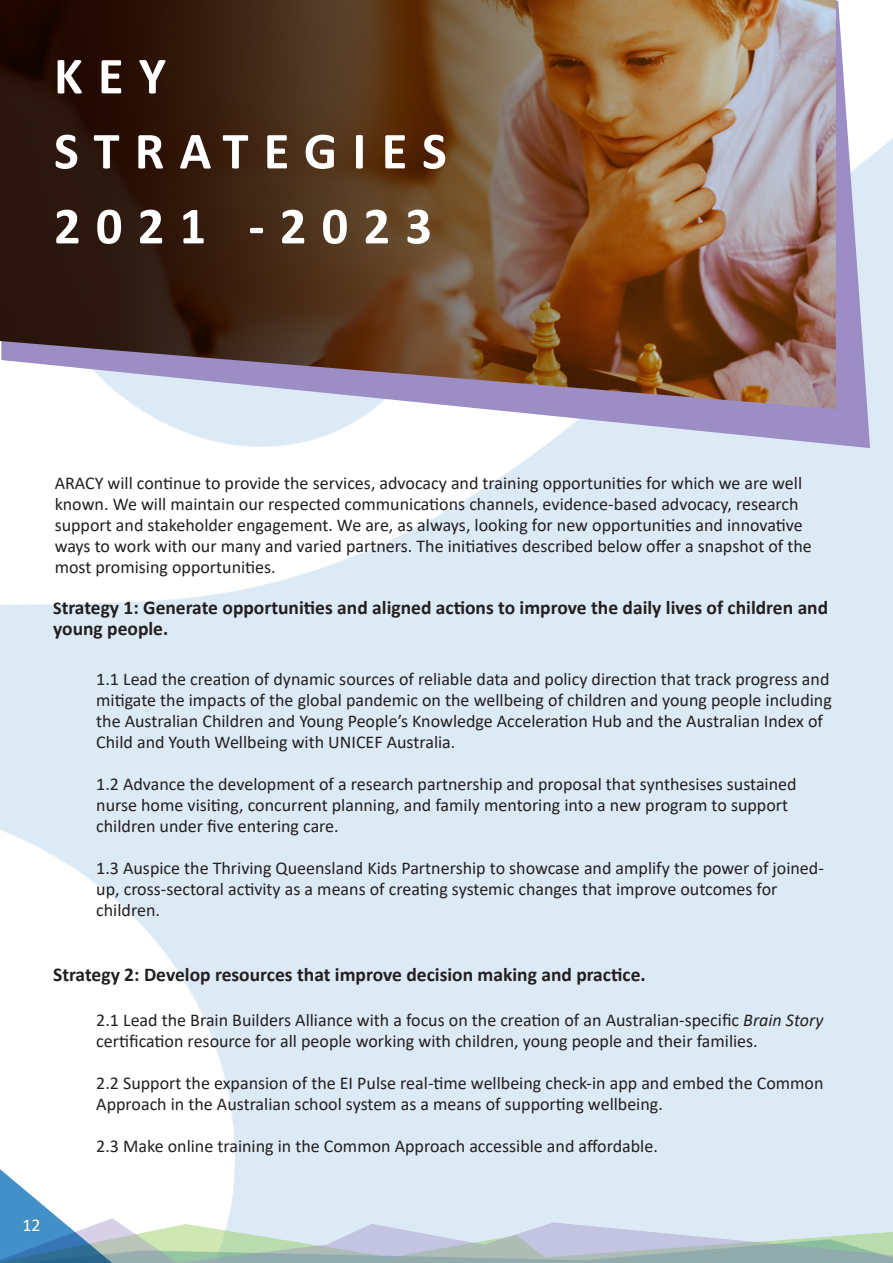
<style>
.page{position:relative;width:893px;height:1263px;background:#fff}
.page>*{position:absolute;margin:0;border:0;box-sizing:border-box;transform-origin:0 0}
.BigWhitePath{font:700 52.5px "Calibri";letter-spacing:.29em;color:#fff}
.t1{font:700 19.5px/21px "Calibri";color:#231f20}
.Basic_Headline_Blue{font:18px/21px "Calibri";color:#231f20}
.t2{font:18px "Calibri";color:#fff}
.s1{font-size:18px}
.s2{font-style:italic}
</style>
<div class="page">
<img style="left:1px;top:1144px;width:892px;height:119px">
<svg style="left:139px;top:1px;width:731px;height:447px"></svg>
<img style="left:0;top:0;width:836px;height:409px">
<p class="BigWhitePath" style="left:54px;top:39px;width:114px">KEY</p>
<p class="BigWhitePath" style="left:54px;top:114px;width:394px">STRATEGIES</p>
<p class="BigWhitePath" style="left:54px;top:189px;width:379px">2021 -2023</p>
<p class="Basic_Headline_Blue" style="left:55px;top:472px;width:759px">ARACY will continue to provide the services, advocacy and training opportunities for which we are well known. We will maintain our respected communications channels, evidence-based advocacy, research support and stakeholder engagement. We are, as always, looking for new opportunities and innovative ways to work with our many and varied partners. The initiatives described below offer a snapshot of the most promising opportunities.</p>
<p class="t1" style="left:53px;top:597px;width:777px"><span class="s1">S</span>trategy 1: Generate opportunities and aligned actions to improve the daily lives of children and young people.</p>
<p class="Basic_Headline_Blue" style="left:96px;top:668px;width:737px">1.1 Lead the creation of dynamic sources of reliable data and policy direction that track progress and mitigate the impacts of the global pandemic on the wellbeing of children and young people including the Australian Children and Young People’s Knowledge Acceleration Hub and the Australian Index of Child and Youth Wellbeing with UNICEF Australia.</p>
<p class="Basic_Headline_Blue" style="left:96px;top:773px;width:702px">1.2 Advance the development of a research partnership and proposal that synthesises sustained nurse home visiting, concurrent planning, and family mentoring into a new program to support children under five entering care.</p>
<p class="Basic_Headline_Blue" style="left:96px;top:857px;width:729px">1.3 Auspice the Thriving Queensland Kids Partnership to showcase and amplify the power of joined&shy;up, cross-sectoral activity as a means of creating systemic changes that improve outcomes for children.</p>
<p class="t1" style="left:53px;top:964px;width:594px">Strategy 2: Develop resources that improve decision making and practice.</p>
<p class="Basic_Headline_Blue" style="left:96px;top:1009px;width:729px">2.1 Lead the Brain Builders Alliance with a focus on the creation of an Australian-specific <span class="s2">Brain Story </span>certification resource for all people working with children, young people and their families.</p>
<p class="Basic_Headline_Blue" style="left:96px;top:1072px;width:729px">2.2 Support the expansion of the EI Pulse real-time wellbeing check-in app and embed the Common<br>Approach in the Australian school system as a means of supporting wellbeing.</p>
<p class="Basic_Headline_Blue" style="left:96px;top:1135px;width:563px">2.3 Make online training in the Common Approach accessible and affordable.</p>
<p class="t2" style="left:22px;top:1213px;width:20px">12</p>
</div>
